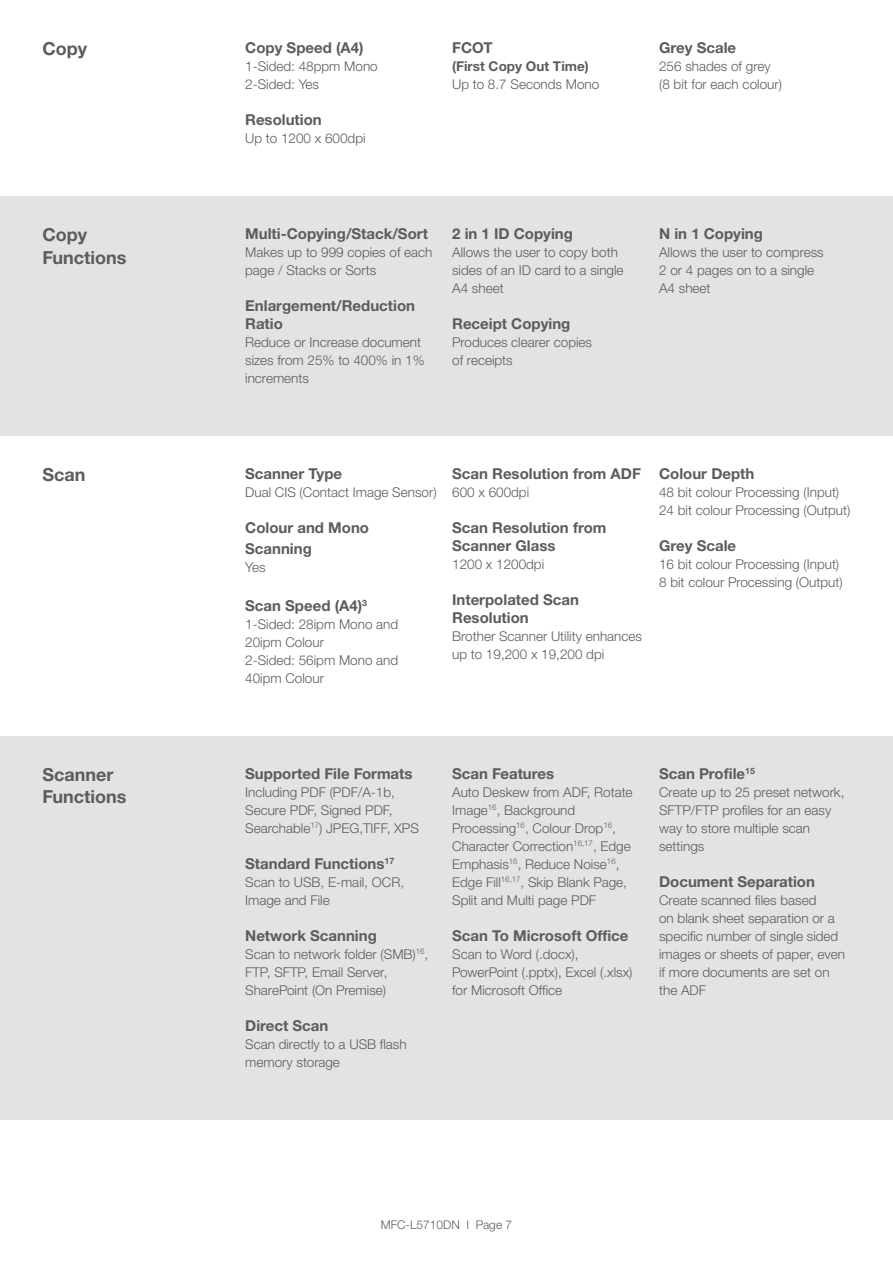
<style>
.page{position:relative;width:893px;height:1263px;background:#fff}
.page>*{position:absolute;margin:0;border:0;box-sizing:border-box;transform-origin:0 0}
.t1{font:700 18px/22.5px "Helvetica Neue LTW1 G";color:#5c5c5b}
.t2{font:700 15px/18px "Helvetica Neue LTW1 G";color:#5c5c5b}
.t3{font:300 13.5px/18px "Helvetica Neue LTW1 G";color:#5c5c5b}
.t4{font:700 13.5px "Helvetica Neue LTW1 G";color:#5c5c5b}
.t5{font:300 12px "Helvetica Neue LTW1 G";color:#5c5c5b}
</style>
<div class="page">
<div style="left:0;top:736px;width:893px;height:384px;background:#e3e3e3"></div>
<div style="left:0;top:196px;width:893px;height:240px;background:#e3e3e3"></div>
<h1 class="t1" style="left:43px;top:38px;width:46px">Copy</h1>
<p class="t2" style="left:245px;top:39px;width:120px">Copy Speed (A4)</p>
<p class="t3" style="left:245px;top:57px;width:134px">1-Sided: 48ppm Mono<br>2-Sided: Yes</p>
<p class="t2" style="left:245px;top:111px;width:78px">Resolution</p>
<p class="t3" style="left:245px;top:129px;width:122px">Up to 1200 x 600dpi</p>
<p class="t2" style="left:452px;top:39px;width:42px">FCOT</p>
<p class="t4" style="left:452px;top:58px;width:138px">(First Copy Out Time)</p>
<p class="t3" style="left:452px;top:75px;width:149px">Up to 8.7 Seconds Mono</p>
<h1 class="t1" style="left:43px;top:223px;width:85px">Copy<br>Functions</h1>
<p class="t2" style="left:245px;top:225px;width:184px">Multi-Copying/Stack/Sort</p>
<p class="t3" style="left:245px;top:243px;width:189px">Makes up to 999 copies of each page / Stacks or Sorts</p>
<p class="t2" style="left:245px;top:297px;width:171px">Enlargement/Reduction<br>Ratio</p>
<p class="t3" style="left:245px;top:333px;width:181px">Reduce or Increase document sizes from 25% to 400% in 1% increments</p>
<p class="t2" style="left:452px;top:225px;width:122px">2 in 1 ID Copying</p>
<p class="t3" style="left:452px;top:243px;width:173px">Allows the user to copy both sides of an ID card to a single<br>A4 sheet</p>
<p class="t2" style="left:452px;top:315px;width:120px">Receipt Copying</p>
<p class="t3" style="left:452px;top:333px;width:141px">Produces clearer copies of receipts</p>
<p class="t2" style="left:659px;top:39px;width:79px">Grey Scale</p>
<p class="t3" style="left:659px;top:57px;width:124px">256 shades of grey (8 bit for each colour)</p>
<p class="t2" style="left:659px;top:225px;width:105px">N in 1 Copying</p>
<p class="t3" style="left:659px;top:243px;width:166px">Allows the user to compress<br>2 or 4 pages on to a single<br>A4 sheet</p>
<h1 class="t1" style="left:43px;top:463px;width:45px">Scan</h1>
<p class="t2" style="left:245px;top:464px;width:98px">Scanner Type</p>
<p class="t3" style="left:245px;top:483px;width:193px">Dual CIS (Contact Image Sensor)</p>
<p class="t2" style="left:245px;top:517px;width:125px;line-height:21px">Colour and Mono<br>Scanning</p>
<p class="t3" style="left:245px;top:558px;width:22px">Yes</p>
<p class="t2" style="left:245px;top:596px;width:123px">Scan Speed (A4)<sup>3</sup></p>
<p class="t3" style="left:245px;top:615px;width:155px">1-Sided: 28ipm Mono and<br>20ipm Colour<br>2-Sided: 56ipm Mono and<br>40ipm Colour</p>
<p class="t2" style="left:452px;top:464px;width:190px">Scan Resolution from ADF</p>
<p class="t3" style="left:452px;top:483px;width:79px">600 x 600dpi</p>
<p class="t2" style="left:452px;top:518px;width:156px">Scan Resolution from<br>Scanner Glass</p>
<p class="t3" style="left:452px;top:555px;width:94px">1200 x 1200dpi</p>
<p class="t2" style="left:452px;top:590px;width:128px">Interpolated Scan<br>Resolution</p>
<p class="t3" style="left:452px;top:627px;width:191px">Brother Scanner Utility enhances up to 19,200 x 19,200 dpi</p>
<p class="t2" style="left:659px;top:464px;width:97px">Colour Depth</p>
<p class="t3" style="left:659px;top:483px;width:193px">48 bit colour Processing (Input)<br>24 bit colour Processing (Output)</p>
<p class="t2" style="left:659px;top:536px;width:79px">Grey Scale</p>
<p class="t3" style="left:659px;top:555px;width:185px">16 bit colour Processing (Input)<br>8 bit colour Processing (Output)</p>
<h1 class="t1" style="left:43px;top:763px;width:85px">Scanner<br>Functions</h1>
<p class="t2" style="left:245px;top:764px;width:169px">Supported File Formats</p>
<p class="t3" style="left:245px;top:783px;width:175px">Including PDF (PDF/A-1b,<br>Secure PDF, Signed PDF,<br>Searchable<sup>17</sup>) JPEG,TIFF, XPS</p>
<p class="t2" style="left:245px;top:854px;width:150px">Standard Functions<sup>17</sup></p>
<p class="t3" style="left:245px;top:873px;width:160px">Scan to USB, E-mail, OCR,<br>Image and File</p>
<p class="t2" style="left:245px;top:926px;width:133px">Network Scanning</p>
<p class="t3" style="left:245px;top:945px;width:185px">Scan to network folder (SMB)<sup>16</sup>,<br>FTP, SFTP, Email Server,<br>SharePoint (On Premise)</p>
<p class="t2" style="left:245px;top:1016px;width:85px">Direct Scan</p>
<p class="t3" style="left:245px;top:1035px;width:163px">Scan directly to a USB flash memory storage</p>
<p class="t2" style="left:452px;top:764px;width:104px">Scan Features</p>
<p class="t3" style="left:452px;top:783px;width:182px">Auto Deskew from ADF, Rotate<br>Image<sup>16</sup>, Background<br>Processing<sup>16</sup>, Colour Drop<sup>16</sup>,<br>Character Correction<sup>16,17</sup>, Edge<br>Emphasis<sup>16</sup>, Reduce Noise<sup>16</sup>,<br>Edge Fill<sup>16,17</sup>, Skip Blank Page,<br>Split and Multi page PDF</p>
<p class="t2" style="left:452px;top:926px;width:178px">Scan To Microsoft Office</p>
<p class="t3" style="left:452px;top:945px;width:182px">Scan to Word (.docx),<br>PowerPoint (.pptx), Excel (.xlsx) for Microsoft Office</p>
<p class="t2" style="left:659px;top:764px;width:97px">Scan Profile<sup>15</sup></p>
<p class="t3" style="left:659px;top:783px;width:187px">Create up to 25 preset network,<br>SFTP/FTP profiles for an easy way to store multiple scan settings</p>
<p class="t2" style="left:659px;top:872px;width:157px">Document Separation</p>
<p class="t3" style="left:659px;top:891px;width:187px">Create scanned files based<br>on blank sheet separation or a specific number of single sided images or sheets of paper, even if more documents are set on the ADF</p>
<p class="t5" style="left:381px;top:1217px;width:133px">MFC-L5710DN I Page 7</p>
</div>
